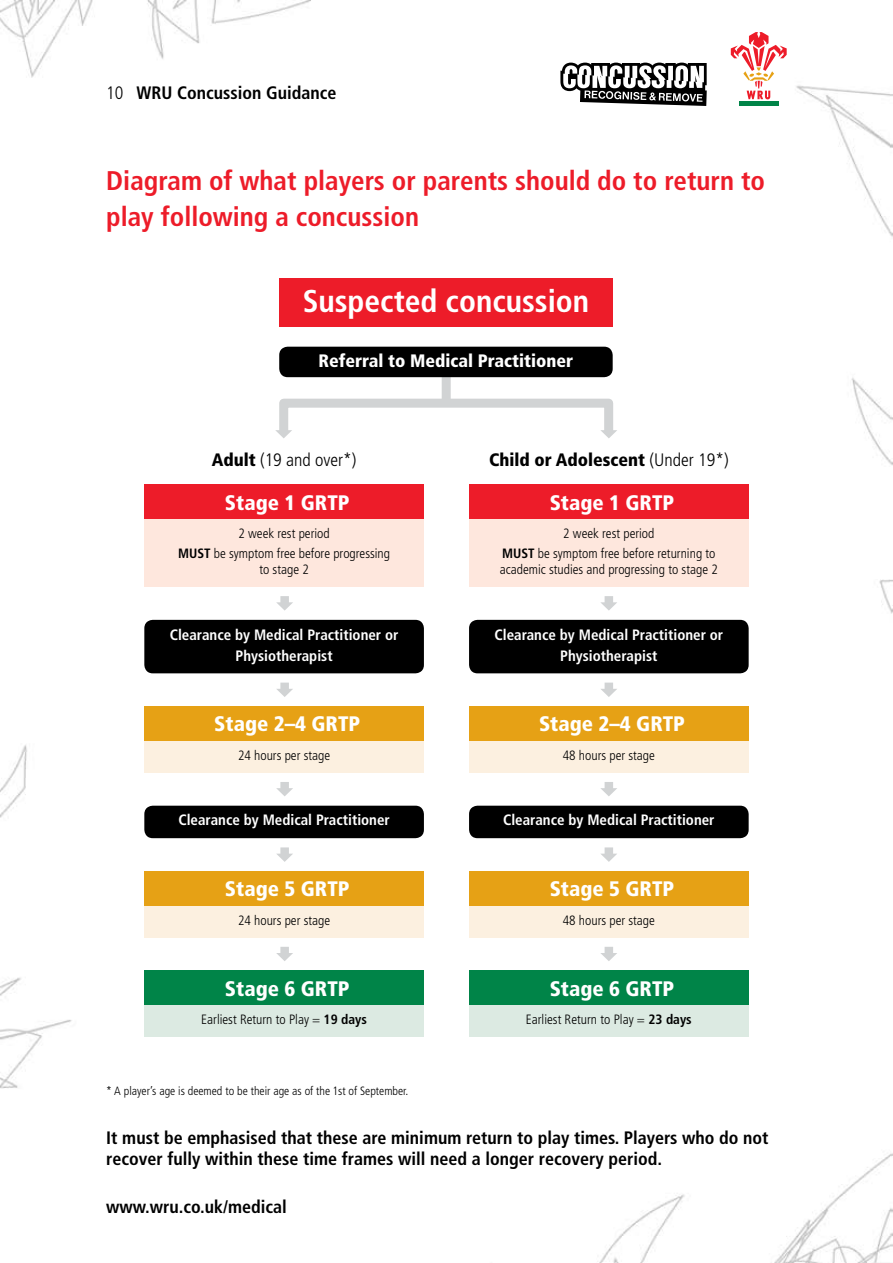
<style>
.page{position:relative;width:893px;height:1263px;background:#fff}
.page>*{position:absolute;margin:0;border:0;box-sizing:border-box;transform-origin:0 0}
.t1{font:700 condensed 31.5px "Frutiger";color:#fff}
.t2{font:700 condensed 27px/36px "Frutiger";color:#ed1c29}
.t3{font:900 condensed 21px "Frutiger";color:#fff}
.t4{font:700 condensed 18px/21px "Frutiger";color:#000}
.t5{font:900 condensed 18px "Frutiger";color:#fff}
.t6{font:900 condensed 18px "Frutiger";color:#000}
.t7{font:300 condensed 18px "Frutiger";color:#000}
.t8{font:700 condensed 15px/21px "Frutiger";color:#fff;text-align:center}
.t9{font:300 condensed 13.5px/20px "Frutiger";color:#000;text-align:center}
.t10{font:300 condensed 12px "Frutiger";color:#000}
.s1{font-weight:300}
.s2{font-weight:900}
.s3{font-weight:700}
</style>
<div class="page">
<img style="left:0;top:0;width:893px;height:1263px">
<div style="left:739px;top:101px;width:39px;height:5px;background:#008448"></div>
<svg style="left:731px;top:32px;width:56px;height:67px"></svg>
<svg style="left:560px;top:63px;width:147px;height:43px"></svg>
<div style="left:279px;top:279px;width:334px;height:48px;background:#ed1c29"></div>
<div style="left:144px;top:871px;width:280px;height:35px;background:#e6a115"></div>
<div style="left:144px;top:906px;width:280px;height:31px;background:#fcf0e0"></div>
<div style="left:144px;top:970px;width:280px;height:35px;background:#008448"></div>
<div style="left:144px;top:1005px;width:280px;height:32px;background:#dceae2"></div>
<div style="left:144px;top:485px;width:280px;height:35px;background:#ed1c29"></div>
<div style="left:144px;top:520px;width:280px;height:67px;background:#fee7dd"></div>
<div style="left:144px;top:620px;width:280px;height:53px;background:#000;border-radius:9px"></div>
<div style="left:144px;top:706px;width:280px;height:35px;background:#e6a115"></div>
<div style="left:144px;top:741px;width:280px;height:32px;background:#fcf0e0"></div>
<div style="left:144px;top:806px;width:280px;height:32px;background:#000;border-radius:9px"></div>
<div style="left:469px;top:871px;width:280px;height:35px;background:#e6a115"></div>
<div style="left:469px;top:906px;width:280px;height:31px;background:#fcf0e0"></div>
<div style="left:469px;top:970px;width:280px;height:35px;background:#008448"></div>
<div style="left:469px;top:1005px;width:280px;height:32px;background:#dceae2"></div>
<div style="left:469px;top:485px;width:280px;height:35px;background:#ed1c29"></div>
<div style="left:469px;top:520px;width:280px;height:67px;background:#fee7dd"></div>
<div style="left:469px;top:620px;width:280px;height:53px;background:#000;border-radius:9px"></div>
<div style="left:469px;top:706px;width:280px;height:35px;background:#e6a115"></div>
<div style="left:469px;top:741px;width:280px;height:32px;background:#fcf0e0"></div>
<div style="left:469px;top:806px;width:280px;height:32px;background:#000;border-radius:9px"></div>
<div style="left:279px;top:399px;width:334px;height:36px;border:9px solid #d1d3d4"></div>
<div style="left:442px;top:370px;width:9px;height:31px;background:#d1d3d4"></div>
<div style="left:279px;top:347px;width:334px;height:30px;background:#000;border-radius:9px"></div>
<svg style="left:275px;top:430px;width:17px;height:8px"></svg>
<svg style="left:600px;top:430px;width:17px;height:8px"></svg>
<svg style="left:276px;top:947px;width:17px;height:14px"></svg>
<svg style="left:600px;top:947px;width:17px;height:14px"></svg>
<svg style="left:600px;top:847px;width:17px;height:15px"></svg>
<svg style="left:600px;top:782px;width:17px;height:14px"></svg>
<svg style="left:600px;top:683px;width:17px;height:14px"></svg>
<svg style="left:600px;top:596px;width:17px;height:15px"></svg>
<svg style="left:276px;top:847px;width:17px;height:15px"></svg>
<svg style="left:276px;top:782px;width:17px;height:14px"></svg>
<svg style="left:276px;top:683px;width:17px;height:14px"></svg>
<svg style="left:276px;top:596px;width:17px;height:15px"></svg>
<h3 class="t4" style="left:106px;top:83px;width:232px"><span class="s1">10</span> WRU Concussion Guidance</h3>
<h2 class="t2" style="left:106px;top:163px;width:660px">Diagram of what players or parents should do to return to play following a concussion</h2>
<h1 class="t1" style="left:303px;top:283px;width:288px">Suspected concussion</h1>
<h3 class="t5" style="left:318px;top:350px;width:256px">Referral to Medical Practitioner</h3>
<h3 class="t7" style="left:212px;top:450px;width:146px"><span class="s2">Adult</span> (19 and over*)</h3>
<h3 class="t3" style="left:225px;top:490px;width:126px">Stage 1 GRTP</h3>
<p class="t9" style="left:178px;top:524px;width:214px">2 week rest period<br><span class="s3">MUST</span> be symptom free before progressing</p>
<p class="t9" style="left:259px;top:560px;width:51px">to stage 2</p>
<p class="t8" style="left:170px;top:624px;width:230px">Clearance by Medical Practitioner or<br>Physiotherapist</p>
<h3 class="t3" style="left:214px;top:711px;width:147px">Stage 2–4 GRTP</h3>
<p class="t9" style="left:238px;top:745px;width:94px">24 hours per stage</p>
<p class="t8" style="left:178px;top:810px;width:213px">Clearance by Medical Practitioner</p>
<h3 class="t3" style="left:225px;top:876px;width:126px">Stage 5 GRTP</h3>
<p class="t9" style="left:238px;top:910px;width:94px">24 hours per stage</p>
<h3 class="t3" style="left:225px;top:975px;width:126px">Stage 6 GRTP</h3>
<p class="t9" style="left:201px;top:1010px;width:167px">Earliest Return to Play = <span class="s3">19 days</span></p>
<h3 class="t6" style="left:489px;top:449px;width:241px">Child or Adolescent <span class="s1">(Under 19*)</span></h3>
<h3 class="t3" style="left:550px;top:490px;width:126px">Stage 1 GRTP</h3>
<p class="t9" style="left:502px;top:524px;width:215px">2 week rest period<br><span class="s3">MUST</span> be symptom free before returning to</p>
<p class="t9" style="left:500px;top:560px;width:219px">academic studies and progressing to stage 2</p>
<p class="t8" style="left:494px;top:624px;width:230px">Clearance by Medical Practitioner or<br>Physiotherapist</p>
<h3 class="t3" style="left:539px;top:711px;width:147px">Stage 2–4 GRTP</h3>
<p class="t9" style="left:563px;top:745px;width:94px">48 hours per stage</p>
<p class="t8" style="left:503px;top:810px;width:213px">Clearance by Medical Practitioner</p>
<h3 class="t3" style="left:550px;top:876px;width:126px">Stage 5 GRTP</h3>
<p class="t9" style="left:563px;top:910px;width:94px">48 hours per stage</p>
<h3 class="t3" style="left:550px;top:975px;width:126px">Stage 6 GRTP</h3>
<p class="t9" style="left:526px;top:1010px;width:167px">Earliest Return to Play = <span class="s3">23 days</span></p>
<p class="t10" style="left:106px;top:1084px;width:304px">* A player’s age is deemed to be their age as of the 1st of September.</p>
<h3 class="t4" style="left:106px;top:1127px;width:664px">It must be emphasised that these are minimum return to play times. Players who do not recover fully within these time frames will need a longer recovery period.</h3>
<h3 class="t4" style="left:106px;top:1196px;width:182px">www.wru.co.uk/medical</h3>
</div>
